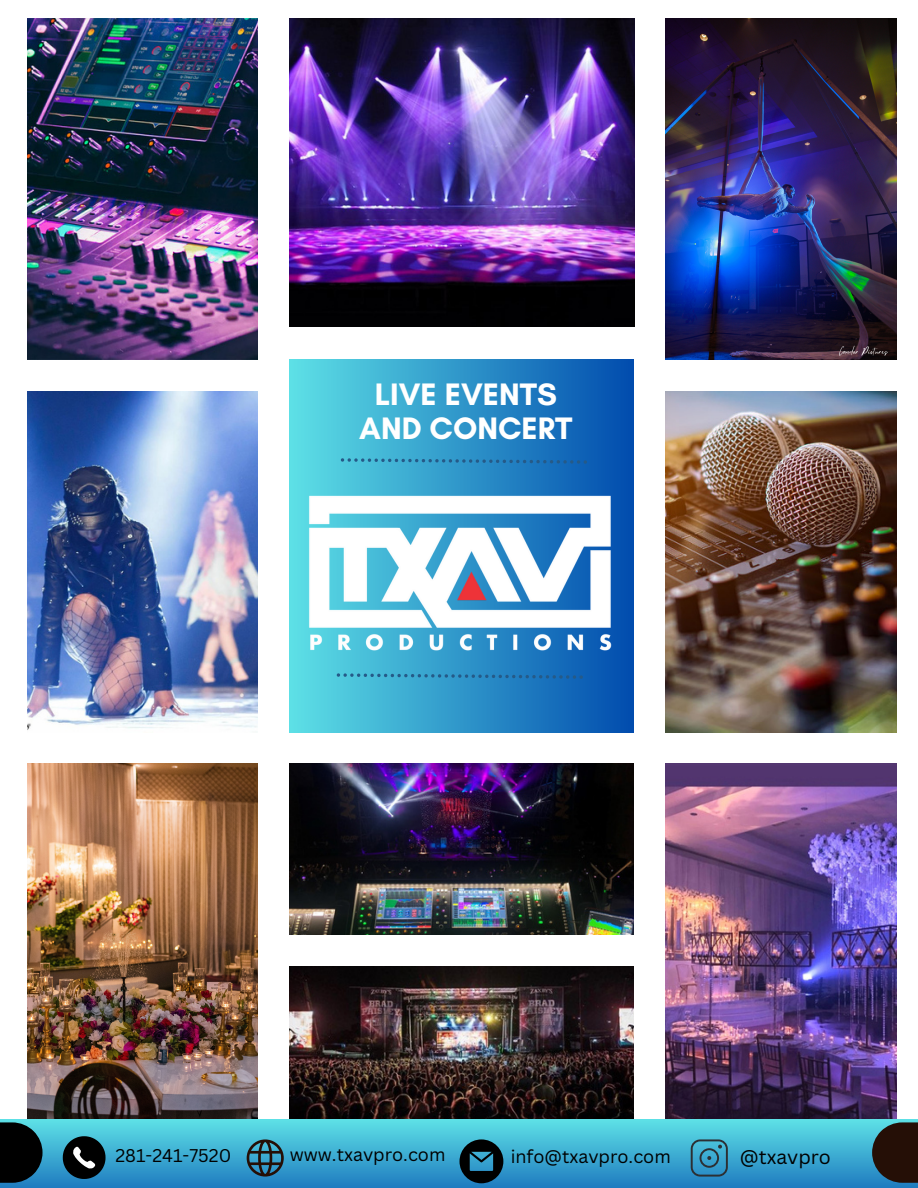
<style>
.page{position:relative;width:918px;height:1188px;background:#fff}
.page>*{position:absolute;margin:0;border:0;box-sizing:border-box;transform-origin:0 0}
.t1{font:700 31.65px/34px "Glacial Indifference";color:#fff;text-align:center}
.t2{font:19.5px "Canva Sans";color:#000}
.t3{font:18px "Canva Sans";color:#000}
</style>
<div class="page">
<img style="left:28px;top:391px;width:229px;height:339px">
<img style="left:290px;top:764px;width:344px;height:171px">
<img style="left:665px;top:391px;width:231px;height:341px">
<img style="left:290px;top:966px;width:344px;height:154px">
<img style="left:665px;top:764px;width:231px;height:356px">
<img style="left:28px;top:19px;width:229px;height:341px">
<img style="left:665px;top:19px;width:231px;height:341px">
<img style="left:28px;top:764px;width:229px;height:356px">
<div style="left:290px;top:19px;width:344px;height:713px;background:linear-gradient(to right,#5de0e6,#014cae)"></div>
<div style="left:0;top:1120px;width:918px;height:68px;background:linear-gradient(to bottom,#5de0e6,#207dc0)"></div>
<img style="left:289px;top:19px;width:346px;height:308px">
<div style="left:267px;top:327px;width:384px;height:32px;background:#fff"></div>
<svg style="left:63px;top:1136px;width:43px;height:43px;background:#233c45"></svg>
<svg style="left:0;top:1122px;width:43px;height:61px;background:#0a1e24"></svg>
<svg style="left:460px;top:1139px;width:43px;height:44px;background:#164254"></svg>
<svg style="left:247px;top:1139px;width:37px;height:38px"></svg>
<svg style="left:691px;top:1139px;width:37px;height:38px"></svg>
<div style="left:872px;top:1122px;width:46px;height:61px;background:#250f06"></div>
<img style="left:237px;top:422px;width:447px;height:311px">
<p class="t1" style="left:359px;top:377px;width:215px">LIVE EVENTS<br>AND CONCERT</p>
<p class="t3" style="left:115px;top:1143px;width:117px">281-241-7520</p>
<p class="t3" style="left:290px;top:1142px;width:157px">www.txavpro.com</p>
<p class="t3" style="left:511px;top:1144px;width:162px">info@txavpro.com</p>
<p class="t2" style="left:740px;top:1143px;width:93px">@txavpro</p>
</div>
